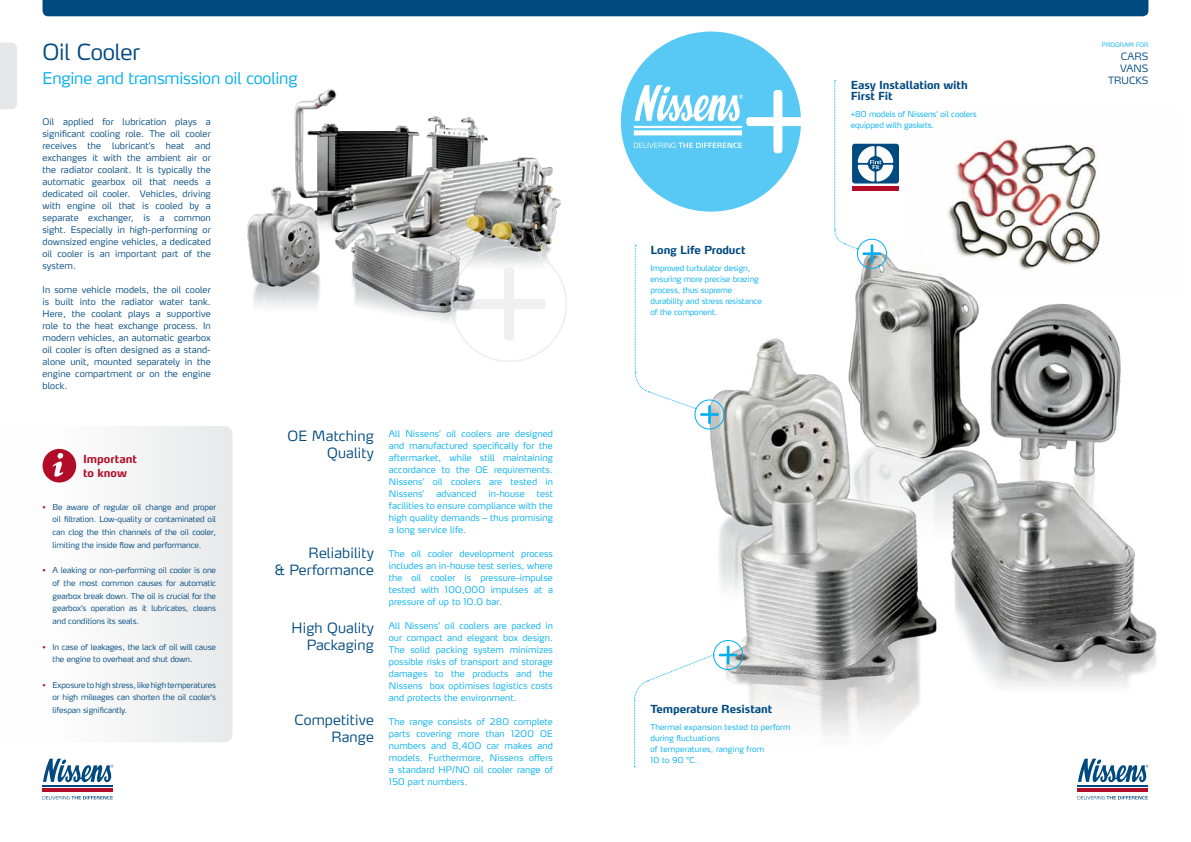
<style>
.page{position:relative;width:1191px;height:842px;background:#fff}
.page>*{position:absolute;margin:0;border:0;box-sizing:border-box;transform-origin:0 0}
.t1{font:300 22px "Max LF";letter-spacing:-.01em;color:#004a80}
.t2{font:300 16px "Max LF";letter-spacing:-.01em;color:#00aeef}
.t3{font:300 14px/16.8px "Max LF";letter-spacing:.01em;color:#004a80;text-align:right}
.t4{font:700 11px/11px "Max LF";letter-spacing:-.01em;color:#004a80}
.t5{font:700 11px/14px "Max LF";color:#b10d28}
.t6{font:300 10px/12px "Max LF";color:#004a80;text-align:right}
.t7{font:300 9px/12px "Max LF";letter-spacing:.01em;color:#00aeef;text-align:justify}
.t8{font:300 9px/12px "Max LF";letter-spacing:.01em;color:#004a80;text-align:justify}
.t9{font:300 8px/12.7px "Max LF";letter-spacing:-.01em;color:#004a80;text-align:justify}
.t10{font:300 8px/11px "Max LF";letter-spacing:-.01em;color:#00aeef}
.t11{font:300 8px/11px "Max LF";letter-spacing:.01em;color:#00aeef}
.t12{font:300 6px "Max LF";color:#00aeef}
.s1{color:#b10d28}
</style>
<div class="page">
<img style="left:948px;top:133px;width:150px;height:84px">
<svg style="left:621px;top:32px;width:180px;height:180px"></svg>
<img style="left:247px;top:89px;width:317px;height:246px">
<div style="left:43px;top:0;width:1105px;height:16px;background:#004a80"></div>
<svg style="left:0;top:43px;width:17px;height:66px"></svg>
<div style="left:451px;top:246px;width:116px;height:116px;border:2px solid #e6e7e8;border-radius:50%"></div>
<svg style="left:472px;top:267px;width:74px;height:74px"></svg>
<img style="left:634px;top:217px;width:523px;height:551px">
<div style="left:694px;top:400px;width:30px;height:29px;border:1px solid #00aeef;border-radius:50%"></div>
<svg style="left:634px;top:245px;width:85px;height:179px"></svg>
<svg style="left:43px;top:759px;width:71px;height:28px"></svg>
<svg style="left:43px;top:796px;width:70px;height:3px"></svg>
<hr style="left:43px;top:785px;width:70px;height:1px;background:#004a80">
<hr style="left:43px;top:788px;width:70px;height:3px;background:#b10d28">
<svg style="left:42px;top:426px;width:190px;height:316px;fill:#f3f3f4"></svg>
<svg style="left:43px;top:449px;width:33px;height:33px"></svg>
<svg style="left:1078px;top:759px;width:72px;height:28px"></svg>
<svg style="left:1077px;top:796px;width:70px;height:3px"></svg>
<hr style="left:1077px;top:785px;width:70px;height:1px;background:#004a80">
<hr style="left:1077px;top:788px;width:70px;height:3px;background:#b10d28">
<div style="left:713px;top:640px;width:30px;height:30px;border:1px solid #00aeef;border-radius:50%"></div>
<div style="left:852px;top:144px;width:47px;height:39px;background:#004a80;border-radius:3px"></div>
<div style="left:852px;top:186px;width:47px;height:5px;background:#b10d28"></div>
<div style="left:857px;top:239px;width:29px;height:30px;border:1px solid #00aeef;border-radius:50%"></div>
<svg style="left:834px;top:80px;width:60px;height:183px"></svg>
<svg style="left:634px;top:646px;width:103px;height:121px"></svg>
<h1 class="t1" style="left:43px;top:39px;width:99px">Oil Cooler</h1>
<h2 class="t2" style="left:43px;top:68px;width:256px">Engine and transmission oil cooling</h2>
<p class="t8" style="left:43px;top:116px;width:170px">Oil applied for lubrication plays a significant cooling role. The oil cooler receives the lubricant’s heat and exchanges it with the ambient air or the radiator coolant. It is typically the automatic gearbox oil that needs a dedicated oil cooler. Vehicles, driving with engine oil that is cooled by a separate exchanger, is a common sight. Especially in high-performing or downsized engine vehicles, a dedicated oil cooler is an important part of the system.</p>
<p class="t8" style="left:43px;top:284px;width:170px">In some vehicle models, the oil cooler is built into the radiator water tank.<br>Here, the coolant plays a supportive role to the heat exchange process. In modern vehicles, an automatic gearbox oil cooler is often designed as a stand&shy;alone unit, mounted separately in the engine compartment or on the engine block.</p>
<p class="t5" style="left:83px;top:452px;width:55px">Important to know</p>
<p class="t9" style="left:53px;top:500px;width:165px;text-indent:-10px"><span class="s1">•</span> Be aware of regular oil change and proper oil filtration. Low-quality or contaminated oil can clog the thin channels of the oil cooler, limiting the inside flow and performance.</p>
<p class="t9" style="left:53px;top:564px;width:165px;text-indent:-10px"><span class="s1">•</span> A leaking or non-performing oil cooler is one of the most common causes for automatic gearbox break down. The oil is crucial for the gearbox’s operation as it lubricates, cleans and conditions its seals.</p>
<p class="t9" style="left:53px;top:640px;width:165px;text-indent:-10px"><span class="s1">•</span> In case of leakages, the lack of oil will cause the engine to overheat and shut down.</p>
<p class="t9" style="left:53px;top:678px;width:165px;text-indent:-10px"><span class="s1">•</span> Exposure to high stress, like high temperatures or high mileages can shorten the oil cooler’s lifespan significantly.</p>
<h3 class="t3" style="left:288px;top:427px;width:88px">OE Matching<br>Quality</h3>
<h3 class="t3" style="left:275px;top:545px;width:100px">Reliability<br>&amp; Performance</h3>
<h3 class="t3" style="left:291px;top:619px;width:84px">High Quality<br>Packaging</h3>
<h3 class="t3" style="left:294px;top:712px;width:81px">Competitive<br>Range</h3>
<p class="t7" style="left:389px;top:427px;width:166px">All Nissens’ oil coolers are designed and manufactured specifically for the aftermarket, while still maintaining accordance to the OE requirements.<br>Nissens’ oil coolers are tested in Nissens’</p>
<p class="t7" style="left:436px;top:487px;width:41px">advanced</p>
<p class="t7" style="left:488px;top:487px;width:38px">in-house</p>
<p class="t7" style="left:389px;top:487px;width:166px;text-indent:148px">test facilities to ensure compliance with the high quality demands – thus promising a long service life.</p>
<p class="t7" style="left:389px;top:547px;width:166px">The oil cooler development process includes an in-house test series, where the oil cooler is pressure-impulse tested with 100,000 impulses at a pressure of up to 10.0 bar.</p>
<p class="t7" style="left:389px;top:619px;width:166px">All Nissens’ oil coolers are packed in our compact and elegant box design.<br>The solid packing system minimizes possible risks of transport and storage damages to the products and the Nissens box optimises logistics costs and protects the environment.</p>
<p class="t7" style="left:389px;top:715px;width:166px">The range consists of 280 complete parts covering more than 1200 OE numbers and 8,400 car makes and models. Furthermore, Nissens offers a standard HP/NO oil cooler range of 150 part numbers.</p>
<p class="t4" style="left:650px;top:244px;width:96px">Long Life Product</p>
<p class="t10" style="left:650px;top:262px;width:113px">Improved turbulator design, ensuring more precise brazing process, thus supreme durability and stress resistance of the component.</p>
<p class="t4" style="left:850px;top:79px;width:118px">Easy Installation with<br>First Fit</p>
<p class="t10" style="left:850px;top:108px;width:128px">+80 models of Nissens’ oil coolers equipped with gaskets.</p>
<p class="t4" style="left:650px;top:703px;width:123px">Temperature Resistant</p>
<p class="t11" style="left:650px;top:721px;width:142px">Thermal expansion tested to perform during fluctuations<br>of temperatures, ranging from<br>10 to 90 °C.</p>
<p class="t12" style="left:1102px;top:41px;width:48px">PROGRAM FOR</p>
<p class="t6" style="left:1108px;top:50px;width:42px">CARS<br>VANS<br>TRUCKS</p>
</div>
